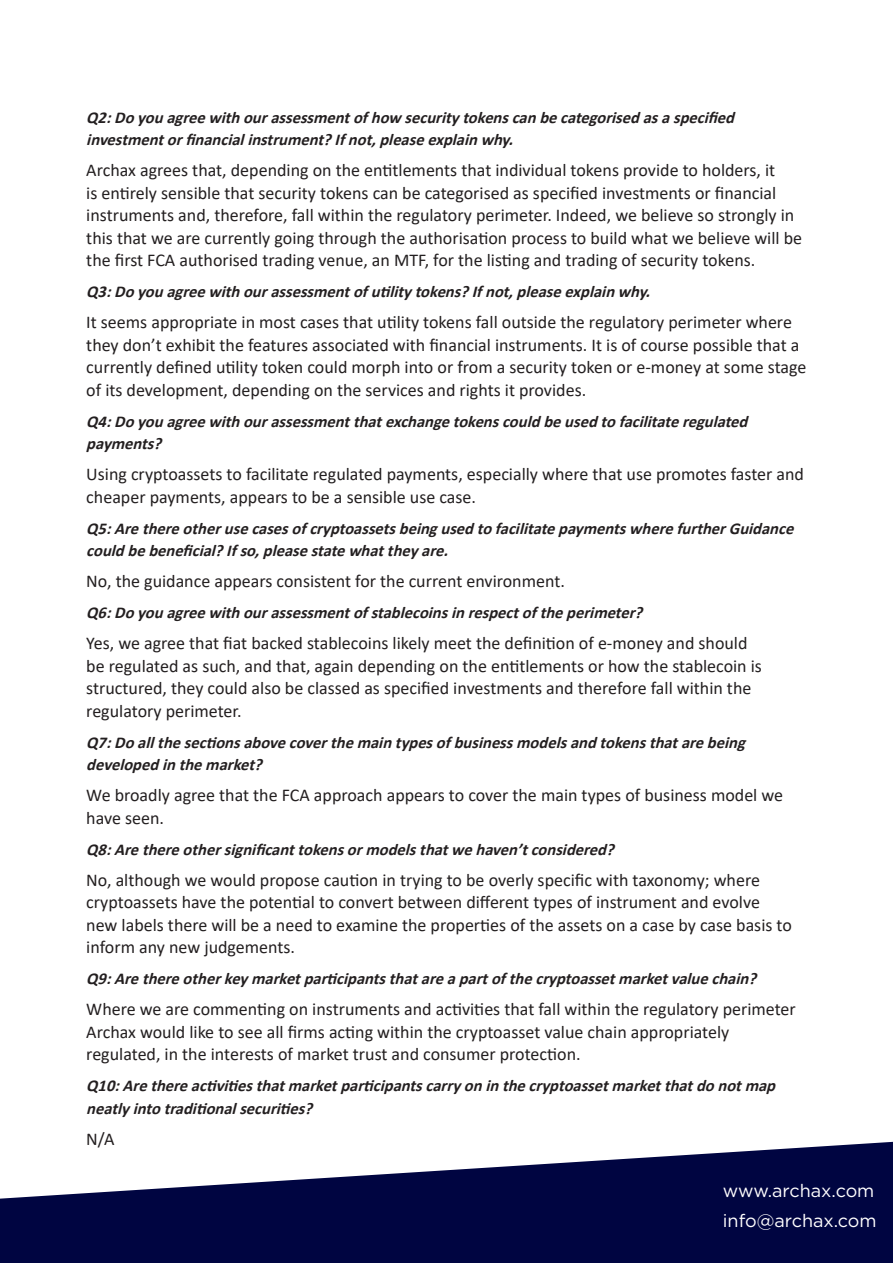
<style>
.page{position:relative;width:893px;height:1263px;background:#fff}
.page>*{position:absolute;margin:0;border:0;box-sizing:border-box;transform-origin:0 0}
.use_this_one{font:18px/22.5px "Calibri";color:#231f20}
.t1{font:18px "Gotham HTF";color:#fff}
.t2{font:italic 700 16.5px/22.5px "Calibri";color:#231f20}
</style>
<div class="page">
<svg style="left:0;top:1142px;width:893px;height:121px;fill:#000541"></svg>
<p class="t2" style="left:86px;top:106px;width:655px">Q2:Doyouagreewithourassessmentofhow securitytokenscanbecategorisedasaspecified investmentorfinancialinstrument?Ifnot,pleaseexplainwhy.</p>
<p class="use_this_one" style="left:86px;top:158px;width:717px">Archax agrees that, depending on the entitlements that individual tokens provide to holders, it<br>is entirely sensible that security tokens can be categorised as specified investments or financial instruments and, therefore, fall within the regulatory perimeter. Indeed, we believe so strongly in this that we are currently going through the authorisation process to build what we believe will be the first FCA authorised trading venue, an MTF, for the listing and trading of security tokens.</p>
<p class="t2" style="left:86px;top:280px;width:571px">Q3:Doyouagreewithourassessmentofutilitytokens?Ifnot,pleaseexplainwhy.</p>
<p class="use_this_one" style="left:86px;top:310px;width:722px">It seems appropriate in most cases that utility tokens fall outside the regulatory perimeter where they don’t exhibit the features associated with financial instruments. It is of course possible that a currently defined utility token could morph into or from a security token or e-money at some stage of its development, depending on the services and rights it provides.</p>
<p class="t2" style="left:86px;top:410px;width:668px">Q4:Doyouagreewithourassessmentthatexchangetokenscouldbeusedtofacilitateregulated payments?</p>
<p class="use_this_one" style="left:86px;top:462px;width:719px">Using cryptoassets to facilitate regulated payments, especially where that use promotes faster and cheaper payments, appears to be a sensible use case.</p>
<p class="t2" style="left:86px;top:517px;width:714px">Q5:ArethereotherusecasesofcryptoassetsbeingusedtofacilitatepaymentswherefurtherGuidance couldbebeneficial?Ifso,pleasestatewhattheyare.</p>
<p class="use_this_one" style="left:86px;top:569px;width:480px">No, the guidance appears consistent for the current environment.</p>
<p class="t2" style="left:86px;top:601px;width:563px">Q6:Doyouagreewithourassessmentofstablecoinsinrespectoftheperimeter?</p>
<p class="use_this_one" style="left:86px;top:631px;width:677px">Yes, we agree that fiat backed stablecoins likely meet the definition of e-money and should be regulated as such, and that, again depending on the entitlements or how the stablecoin is structured, they could also be classed as specified investments and therefore fall within the regulatory perimeter.</p>
<p class="t2" style="left:86px;top:731px;width:666px">Q7:Doallthesectionsabovecoverthemaintypesofbusinessmodelsandtokensthatarebeing developedinthemarket?</p>
<p class="use_this_one" style="left:86px;top:783px;width:698px">We broadly agree that the FCA approach appears to cover the main types of business model we have seen.</p>
<p class="t2" style="left:86px;top:838px;width:534px">Q8:Arethereothersignificanttokensormodelsthatwehaven’tconsidered?</p>
<p class="use_this_one" style="left:86px;top:868px;width:707px">No, although we would propose caution in trying to be overly specific with taxonomy; where cryptoassets have the potential to convert between different types of instrument and evolve new labels there will be a need to examine the properties of the assets on a case by case basis to inform any new judgements.</p>
<p class="t2" style="left:86px;top:967px;width:677px">Q9:Arethereotherkeymarketparticipantsthatareapartofthecryptoassetmarketvaluechain?</p>
<p class="use_this_one" style="left:86px;top:997px;width:711px">Where we are commenting on instruments and activities that fall within the regulatory perimeter<br>Archax would like to see all firms acting within the cryptoasset value chain appropriately regulated, in the interests of market trust and consumer protection.</p>
<p class="t2" style="left:86px;top:1074px;width:696px">Q10:Arethereactivitiesthatmarketparticipantscarryoninthecryptoassetmarketthatdonotmap neatlyintotraditionalsecurities?</p>
<p class="use_this_one" style="left:86px;top:1127px;width:30px">N/A</p>
<p class="t1" style="left:723px;top:1181px;width:153px">www.archax.com</p>
<p class="t1" style="left:723px;top:1211px;width:155px">info@archax.com</p>
</div>
